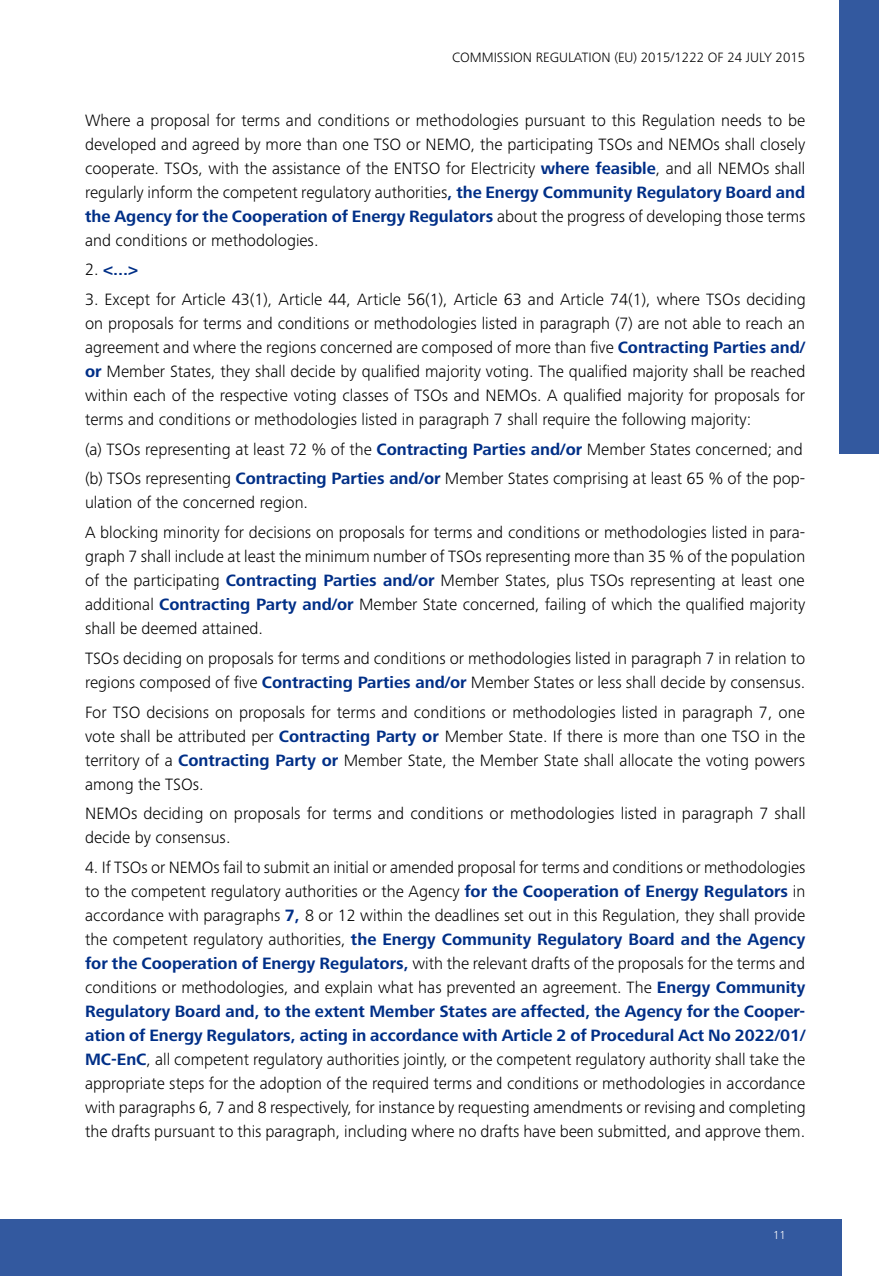
<style>
.page{position:relative;width:879px;height:1276px;background:#fff}
.page>*{position:absolute;margin:0;border:0;box-sizing:border-box;transform-origin:0 0}
.t1{font:300 17px/24px "Frutiger Next Pro";color:#000;text-align:justify}
.t2{font:700 17px "Frutiger Next Pro";color:#002f87}
.t3{font:300 14px "Frutiger Next Pro";color:#000}
.t4{font:300 12px "Frutiger Next Pro";color:#fff}
.s1{font-weight:700;color:#002f87}
.s2{font-weight:300;color:#000}
</style>
<div class="page">
<div style="left:0;top:1219px;width:841px;height:57px;background:#33599f"></div>
<div style="left:839px;top:0;width:40px;height:454px;background:#33599f"></div>
<p class="t3" style="left:452px;top:49px;width:355px">COMMISSION REGULATION (EU) 2015/1222 OF 24 JULY 2015</p>
<p class="t1" style="left:85px;top:108px;width:722px">Where a proposal for terms and conditions or methodologies pursuant to this Regulation needs to be developed and agreed by more than one TSO or NEMO, the participating TSOs and NEMOs shall closely cooperate. TSOs, with the assistance of the ENTSO for Electricity <span class="s1">where feasible</span>, and all NEMOs shall regularly inform the competent regulatory authorities<span class="s1">, the Energy Community Regulatory Board and the Agency for the Cooperation of Energy Regulators</span> about the progress of developing those terms and conditions or methodologies.</p>
<p class="t2" style="left:85px;top:260px;width:55px"><span class="s2">2.</span> &lt;...&gt;</p>
<p class="t1" style="left:85px;top:287px;width:722px">3. Except for Article 43(1), Article 44, Article 56(1), Article 63 and Article 74(1), where TSOs deciding on proposals for terms and conditions or methodologies listed in paragraph (7) are not able to reach an agreement and where the regions concerned are composed of more than five <span class="s1">Contracting Parties and/ or</span> Member States, they shall decide by qualified majority voting. The qualified majority shall be reached within each of the respective voting classes of TSOs and NEMOs. A qualified majority for proposals for terms and conditions or methodologies listed in paragraph 7 shall require the following majority:</p>
<p class="t1" style="left:85px;top:434px;width:722px;line-height:29.6px">(a) TSOs representing at least 72 % of the <span class="s1">Contracting Parties and/or</span> Member States concerned; and (b) TSOs representing <span class="s1">Contracting Parties and/or</span> Member States comprising at least 65 % of the pop-</p>
<p class="t1" style="left:85px;top:488px;width:721px;line-height:29.6px">ulation of the concerned region.<br>A blocking minority for decisions on proposals for terms and conditions or methodologies listed in para-</p>
<p class="t1" style="left:85px;top:544px;width:722px">graph 7 shall include at least the minimum number of TSOs representing more than 35 % of the population of the participating <span class="s1">Contracting Parties and/or</span> Member States, plus TSOs representing at least one additional <span class="s1">Contracting Party and/or</span> Member State concerned, failing of which the qualified majority shall be deemed attained.</p>
<p class="t1" style="left:85px;top:646px;width:722px">TSOs deciding on proposals for terms and conditions or methodologies listed in paragraph 7 in relation to regions composed of five <span class="s1">Contracting Parties and/or</span> Member States or less shall decide by consensus.</p>
<p class="t1" style="left:85px;top:700px;width:722px">For TSO decisions on proposals for terms and conditions or methodologies listed in paragraph 7, one vote shall be attributed per <span class="s1">Contracting Party or</span> Member State. If there is more than one TSO in the territory of a <span class="s1">Contracting Party or</span> Member State, the Member State shall allocate the voting powers among the TSOs.</p>
<p class="t1" style="left:85px;top:801px;width:722px">NEMOs deciding on proposals for terms and conditions or methodologies listed in paragraph 7 shall decide by consensus.</p>
<p class="t1" style="left:85px;top:855px;width:722px">4. If TSOs or NEMOs fail to submit an initial or amended proposal for terms and conditions or methodologies to the competent regulatory authorities or the Agency <span class="s1">for the Cooperation of Energy Regulators</span> in accordance with paragraphs <span class="s1">7,</span> 8 or 12 within the deadlines set out in this Regulation, they shall provide the competent regulatory authorities, <span class="s1">the Energy Community Regulatory Board and the Agency for the Cooperation of Energy Regulators,</span> with the relevant drafts of the proposals for the terms and conditions or methodologies, and explain what has prevented an agreement. The <span class="s1">Energy Community Regulatory Board and, to the extent Member States are affected, the Agency for the Cooper&shy;ation of Energy Regulators, acting in accordance with Article 2 of Procedural Act No 2022/01/ MC-EnC</span>, all competent regulatory authorities jointly, or the competent regulatory authority shall take the appropriate steps for the adoption of the required terms and conditions or methodologies in accordance with paragraphs 6, 7 and 8 respectively, for instance by requesting amendments or revising and completing the drafts pursuant to this paragraph, including where no drafts have been submitted, and approve them.</p>
<p class="t4" style="left:773px;top:1227px;width:14px">11</p>
</div>
